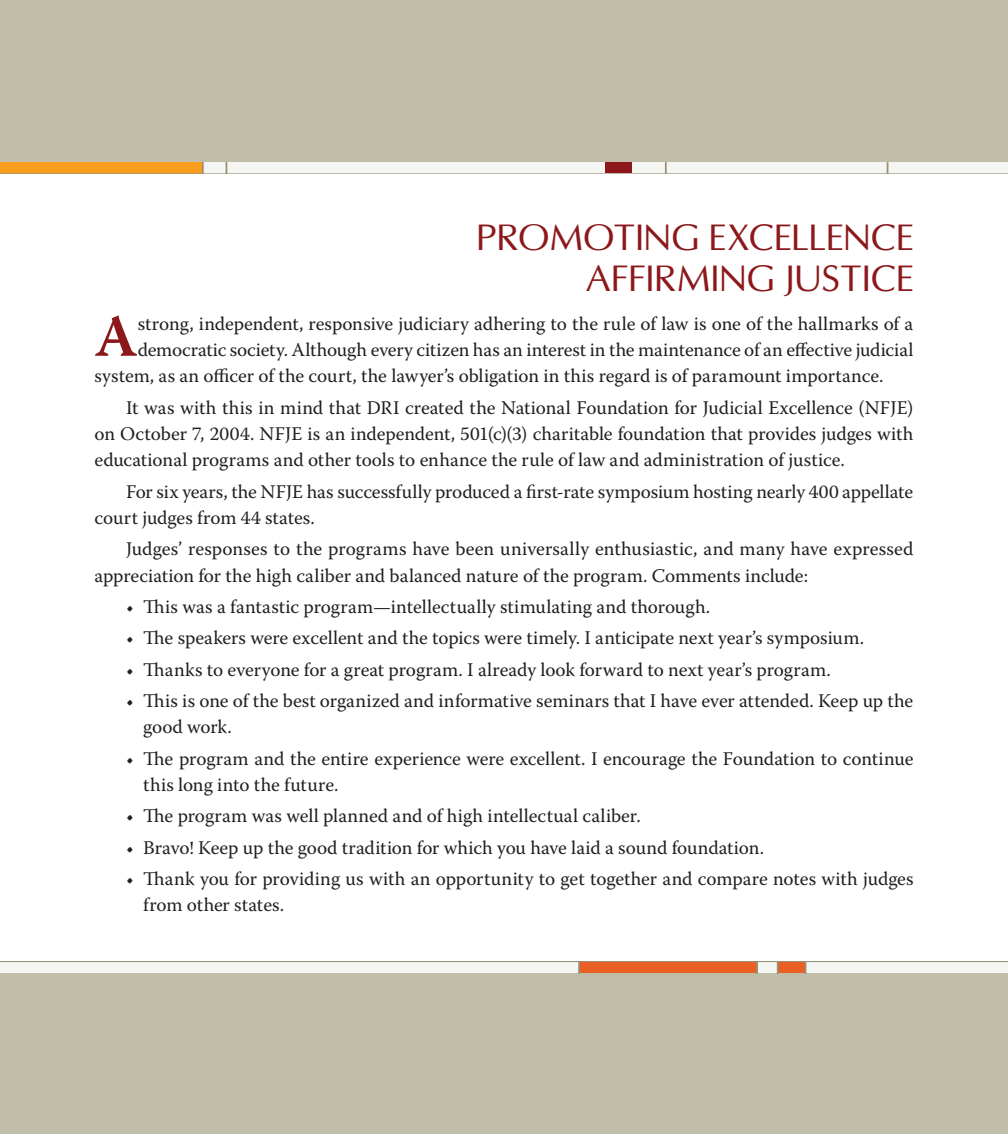
<style>
.page{position:relative;width:1008px;height:1134px;background:#fff}
.page>*{position:absolute;margin:0;border:0;box-sizing:border-box;transform-origin:0 0}
.body_text_no_ind{font:700 59.15px "Warnock Pro";color:#8c181b}
.t1{font:38.5px "Omni";letter-spacing:.025em;color:#8c181b}
.body_bullet_1{font:19.25px/26.2px "Warnock Pro";color:#231f20}
.body_text{font:19.25px/26.2px "Warnock Pro";color:#231f20}
.body_text_no_ind-2{font:19.25px "Warnock Pro";letter-spacing:-.005em;color:#231f20}
</style>
<div class="page">
<div style="left:0;top:0;width:1008px;height:163px;background:#c0bea8"></div>
<div style="left:0;top:971px;width:1008px;height:163px;background:#c0bea8"></div>
<svg style="left:0;top:162px;width:1008px;height:12px"></svg>
<svg style="left:0;top:961px;width:1008px;height:12px"></svg>
<p class="t1" style="left:478px;top:216px;width:437px">PROMOTING EXCELLENCE</p>
<p class="t1" style="left:585px;top:256px;width:330px">AFFIRMING JUSTICE</p>
<p class="body_text_no_ind" style="left:94px;top:301px;width:45px">A</p>
<p class="body_text_no_ind-2" style="left:138px;top:312px;width:777px">strong, independent, responsive judiciary adhering to the rule of law is one of the hallmarks of a</p>
<p class="body_text_no_ind-2" style="left:138px;top:338px;width:777px">democratic society. Although every citizen has an interest in the maintenance of an effective judicial</p>
<p class="body_text_no_ind-2" style="left:94px;top:364px;width:791px">system, as an officer of the court, the lawyer’s obligation in this regard is of paramount importance.</p>
<p class="body_text" style="left:94px;top:394px;width:821px;text-align:justify;text-indent:32px">It was with this in mind that DRI created the National Foundation for Judicial Excellence (NFJE) on October 7, 2004. NFJE is an independent, 501(c)(3) charitable foundation that provides judges with educational programs and other tools to enhance the rule of law and administration of justice.</p>
<p class="body_text" style="left:94px;top:478px;width:820px;text-indent:32px">For six years, the NFJE has successfully produced a first-rate symposium hosting nearly 400 appellate court judges from 44 states.</p>
<p class="body_text" style="left:94px;top:535px;width:820px;text-indent:32px">Judges’ responses to the programs have been universally enthusiastic, and many have expressed appreciation for the high caliber and balanced nature of the program. Comments include:</p>
<p class="body_bullet_1" style="left:126px;top:593px;width:586px">• This was a fantastic program—intellectually stimulating and thorough.</p>
<p class="body_bullet_1" style="left:126px;top:625px;width:740px">• The speakers were excellent and the topics were timely. I anticipate next year’s symposium.</p>
<p class="body_bullet_1" style="left:126px;top:656px;width:706px">• Thanks to everyone for a great program. I already look forward to next year’s program.</p>
<p class="body_bullet_1" style="left:143px;top:687px;width:772px;text-indent:-17px">• This is one of the best organized and informative seminars that I have ever attended. Keep up the good work.</p>
<p class="body_bullet_1" style="left:143px;top:745px;width:772px;text-indent:-17px">• The program and the entire experience were excellent. I encourage the Foundation to continue this long into the future.</p>
<p class="body_bullet_1" style="left:126px;top:803px;width:516px">• The program was well planned and of high intellectual caliber.</p>
<p class="body_bullet_1" style="left:126px;top:834px;width:640px">• Bravo! Keep up the good tradition for which you have laid a sound foundation.</p>
<p class="body_bullet_1" style="left:143px;top:865px;width:772px;text-indent:-17px">• Thank you for providing us with an opportunity to get together and compare notes with judges from other states.</p>
</div>
